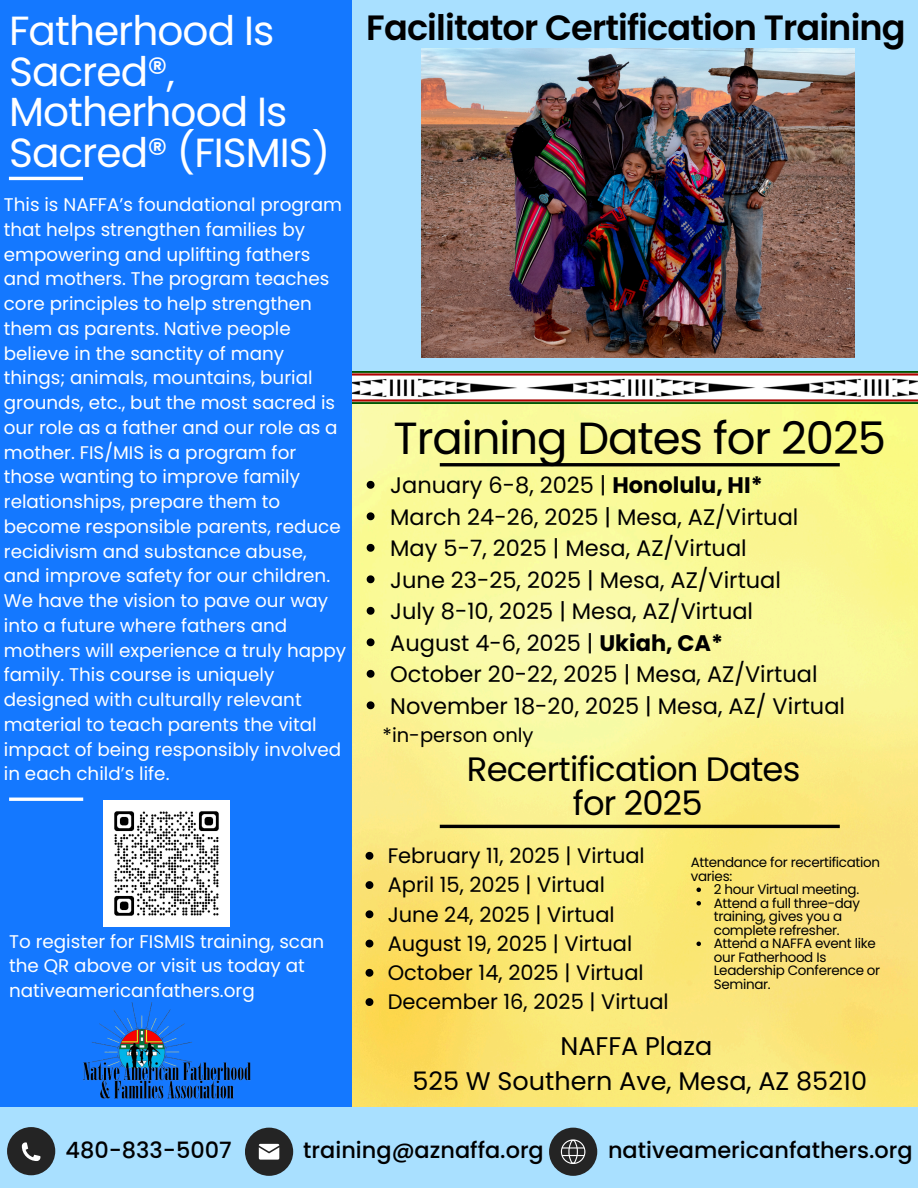
<style>
.page{position:relative;width:918px;height:1188px;background:#fff}
.page>*{position:absolute;margin:0;border:0;box-sizing:border-box;transform-origin:0 0}
.t1{font:45px "Poppins";letter-spacing:-.025em;color:#000}
.t2{font:40.65px/40.5px "Poppins";letter-spacing:-.025em;color:#fff}
.t3{font:600 35.1px "Poppins";letter-spacing:-.025em;color:#000}
.t4{font:33.75px/33.8px "Poppins";letter-spacing:-.025em;color:#000;text-align:center}
.t5{font:25.5px/34.8px "Poppins";color:#000;text-align:center}
.t6{font:22.5px "Poppins";color:#000}
.t7{font:500 22.5px "Poppins";color:#000}
.t8{font:21px "Poppins";color:#000}
.t9{font:500 21px "Poppins";color:#000}
.t10{font:19.5px "Poppins";color:#000}
.t11{font:18.3px/24.8px "Poppins";color:#fff}
.t12{font:13.5px/13.5px "Poppins";letter-spacing:-.025em;color:#000}
.s1{font-weight:700}
</style>
<div class="page">
<img style="left:352px;top:404px;width:566px;height:703px">
<div style="left:0;top:0;width:918px;height:400px;background:#a9e0ff"></div>
<img style="left:352px;top:371px;width:566px;height:33px">
<div style="left:0;top:0;width:352px;height:1107px;background:#1478ff"></div>
<img style="left:421px;top:49px;width:434px;height:308px">
<hr style="left:9px;top:177px;width:74px;height:3px;background:#fff">
<img style="left:83px;top:1002px;width:168px;height:97px">
<hr style="left:9px;top:798px;width:74px;height:3px;background:#fff">
<hr style="left:440px;top:463px;width:400px;height:3px;background:#000">
<hr style="left:440px;top:825px;width:400px;height:3px;background:#000">
<img style="left:103px;top:801px;width:126px;height:126px">
<svg style="left:366px;top:852px;width:7px;height:8px"></svg>
<svg style="left:366px;top:881px;width:7px;height:8px"></svg>
<svg style="left:366px;top:910px;width:7px;height:8px"></svg>
<svg style="left:366px;top:940px;width:7px;height:8px"></svg>
<svg style="left:366px;top:969px;width:7px;height:8px"></svg>
<svg style="left:366px;top:998px;width:7px;height:8px"></svg>
<svg style="left:367px;top:481px;width:8px;height:8px"></svg>
<svg style="left:367px;top:512px;width:8px;height:8px"></svg>
<svg style="left:367px;top:544px;width:8px;height:8px"></svg>
<svg style="left:367px;top:575px;width:8px;height:8px"></svg>
<svg style="left:367px;top:607px;width:8px;height:8px"></svg>
<svg style="left:367px;top:638px;width:8px;height:8px"></svg>
<svg style="left:367px;top:670px;width:8px;height:8px"></svg>
<svg style="left:367px;top:701px;width:8px;height:8px"></svg>
<div style="left:0;top:1107px;width:918px;height:81px;background:#a9e0ff"></div>
<div style="left:7px;top:1127px;width:48px;height:48px;background:#242424;border-radius:50%"></div>
<svg style="left:22px;top:1142px;width:18px;height:19px"></svg>
<div style="left:245px;top:1128px;width:48px;height:48px;background:#242424;border-radius:50%"></div>
<svg style="left:259px;top:1144px;width:20px;height:16px"></svg>
<div style="left:549px;top:1128px;width:48px;height:48px;background:#242424;border-radius:50%"></div>
<svg style="left:551px;top:1136px;width:34px;height:28px"></svg>
<svg style="left:696px;top:888px;width:5px;height:4px"></svg>
<svg style="left:696px;top:901px;width:5px;height:5px"></svg>
<svg style="left:696px;top:942px;width:5px;height:4px"></svg>
<p class="t2" style="left:9px;top:11px;width:323px">Fatherhood Is<br>Sacred®,<br>Motherhood Is<br>Sacred® (FISMIS)</p>
<p class="t11" style="left:4px;top:192px;width:344px">This is NAFFA’s foundational program that helps strengthen families by empowering and uplifting fathers and mothers. The program teaches core principles to help strengthen them as parents. Native people believe in the sanctity of many things; animals, mountains, burial grounds, etc., but the most sacred is our role as a father and our role as a mother. FIS/MIS is a program for those wanting to improve family relationships, prepare them to become responsible parents, reduce recidivism and substance abuse, and improve safety for our children.<br>We have the vision to pave our way into a future where fathers and mothers will experience a truly happy family. This course is uniquely designed with culturally relevant material to teach parents the vital impact of being responsibly involved in each child’s life.</p>
<p class="t11" style="left:9px;top:929px;width:317px">To register for FISMIS training, scan the QR above or visit us today at nativeamericanfathers.org</p>
<p class="t3" style="left:366px;top:3px;width:541px">Facilitator Certification Training</p>
<p class="t1" style="left:393px;top:406px;width:494px">Training Dates for 2025</p>
<p class="t6" style="left:390px;top:470px;width:374px">January 6-8, 2025 | <span class="s1">Honolulu, HI*</span></p>
<p class="t6" style="left:390px;top:501px;width:410px">March 24-26, 2025 | Mesa, AZ/Virtual</p>
<p class="t6" style="left:390px;top:533px;width:358px">May 5-7, 2025 | Mesa, AZ/Virtual</p>
<p class="t6" style="left:390px;top:564px;width:392px">June 23-25, 2025 | Mesa, AZ/Virtual</p>
<p class="t6" style="left:390px;top:596px;width:364px">July 8-10, 2025 | Mesa, AZ/Virtual</p>
<p class="t6" style="left:390px;top:627px;width:334px">August 4-6, 2025 | <span class="s1">Ukiah, CA*</span></p>
<p class="t6" style="left:390px;top:659px;width:429px">October 20-22, 2025 | Mesa, AZ/Virtual</p>
<h3 class="t6" style="left:390px;top:690px;width:456px">November 18-20, 2025 | Mesa, AZ/ Virtual</h3>
<p class="t10" style="left:383px;top:722px;width:153px">*in-person only</p>
<p class="t4" style="left:467px;top:753px;width:335px">Recertification Dates for 2025</p>
<h2 class="t8" style="left:388px;top:841px;width:259px">February 11, 2025 | Virtual</h2>
<p class="t8" style="left:388px;top:870px;width:219px">April 15, 2025 | Virtual</p>
<p class="t8" style="left:388px;top:900px;width:229px">June 24, 2025 | Virtual</p>
<p class="t8" style="left:388px;top:929px;width:246px">August 19, 2025 | Virtual</p>
<h1 class="t8" style="left:388px;top:958px;width:258px">October 14, 2025 | Virtual</h1>
<p class="t8" style="left:388px;top:987px;width:283px">December 16, 2025 | Virtual</p>
<p class="t12" style="left:691px;top:856px;width:191px">Attendance for recertification varies:</p>
<p class="t12" style="left:714px;top:883px;width:147px">2 hour Virtual meeting.</p>
<h4 class="t12" style="left:714px;top:896px;width:148px">Attend a full three-day training, gives you a complete refresher.</h4>
<p class="t12" style="left:714px;top:937px;width:168px">Attend a NAFFA event like our Fatherhood Is<br>Leadership Conference or<br>Seminar.</p>
<p class="t5" style="left:412px;top:1029px;width:456px">NAFFA Plaza<br>525 W Southern Ave, Mesa, AZ 85210</p>
<p class="t9" style="left:88px;top:1131px;width:157px">480-833-5007</p>
<p class="t9" style="left:332px;top:1131px;width:183px">info@aznaffa.org</p>
<p class="t9" style="left:595px;top:1131px;width:286px">nativeamericanfathers.org</p>
<p class="t7" style="left:66px;top:1135px;width:168px">480-833-5007</p>
<p class="t7" style="left:303px;top:1135px;width:242px">training@aznaffa.org</p>
<p class="t7" style="left:608px;top:1135px;width:306px">nativeamericanfathers.org</p>
</div>
